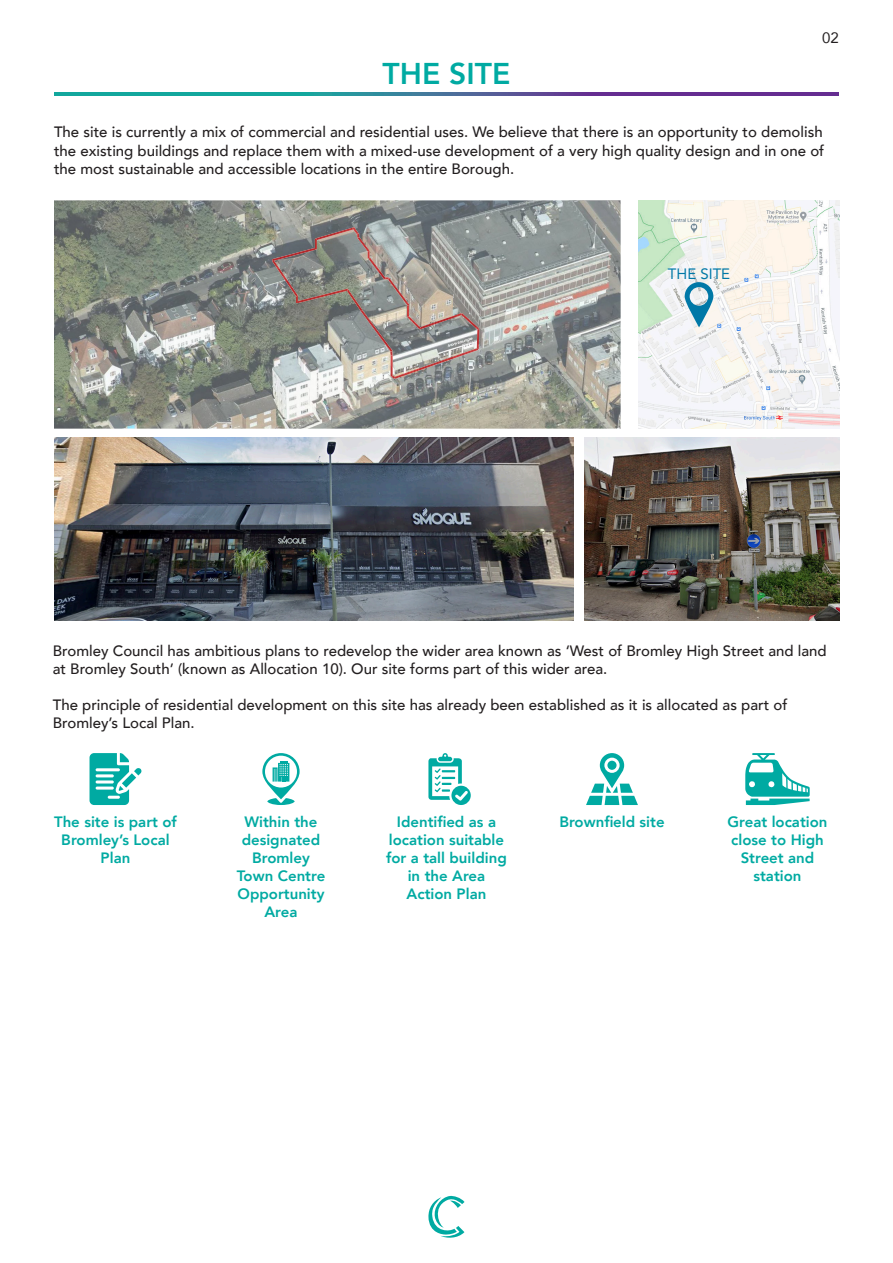
<style>
.page{position:relative;width:893px;height:1263px;background:#fff}
.page>*{position:absolute;margin:0;border:0;box-sizing:border-box;transform-origin:0 0}
.t1{font:800 30px "Avenir";color:#00aaa2}
.t2{font:500 15px/18px "Avenir";color:#231f20}
.t3{font:800 15px/18px "Avenir";color:#00aaa2;text-align:center}
.t4{font:15px "Avenir";color:#0078a7}
.Paragraph_Style_2{font:15px "Avenir";color:#231f20}
</style>
<div class="page">
<svg style="left:428px;top:1195px;width:36px;height:43px"></svg>
<svg style="left:54px;top:93px;width:785px;height:3px;background:#3f6b97"></svg>
<img style="left:54px;top:200px;width:567px;height:229px">
<img style="left:395px;top:348px;width:83px;height:31px">
<svg style="left:391px;top:375px;width:4px;height:4px"></svg>
<img style="left:391px;top:356px;width:2px;height:20px">
<svg style="left:390px;top:352px;width:3px;height:4px"></svg>
<img style="left:360px;top:310px;width:33px;height:42px">
<img style="left:477px;top:330px;width:2px;height:19px">
<img style="left:420px;top:313px;width:59px;height:17px">
<img style="left:407px;top:316px;width:14px;height:13px">
<svg style="left:407px;top:306px;width:2px;height:11px"></svg>
<img style="left:388px;top:278px;width:22px;height:28px">
<img style="left:368px;top:257px;width:18px;height:22px">
<svg style="left:368px;top:251px;width:2px;height:7px"></svg>
<img style="left:357px;top:237px;width:12px;height:15px">
<img style="left:316px;top:227px;width:38px;height:13px">
<svg style="left:353px;top:227px;width:6px;height:10px"></svg>
<img style="left:347px;top:289px;width:15px;height:22px">
<img style="left:298px;top:289px;width:50px;height:14px">
<svg style="left:296px;top:297px;width:2px;height:6px"></svg>
<img style="left:272px;top:261px;width:26px;height:36px">
<img style="left:272px;top:248px;width:44px;height:13px">
<svg style="left:315px;top:239px;width:2px;height:10px"></svg>
<img style="left:638px;top:200px;width:202px;height:229px">
<svg style="left:685px;top:282px;width:28px;height:45px"></svg>
<img style="left:54px;top:438px;width:520px;height:183px">
<img style="left:584px;top:438px;width:256px;height:183px">
<svg style="left:586px;top:753px;width:52px;height:52px"></svg>
<svg style="left:90px;top:753px;width:52px;height:52px"></svg>
<svg style="left:262px;top:753px;width:38px;height:52px"></svg>
<svg style="left:745px;top:753px;width:65px;height:52px"></svg>
<svg style="left:428px;top:753px;width:43px;height:52px"></svg>
<p class="t1" style="left:383px;top:50px;width:129px">THE SITE</p>
<p class="Paragraph_Style_2" style="left:822px;top:26px;width:18px">02</p>
<p class="t2" style="left:54px;top:122px;width:772px;text-align:justify">The site is currently a mix of commercial and residential uses. We believe that there is an opportunity to demolish the existing buildings and replace them with a mixed-use development of a very high quality design and in one of the most sustainable and accessible locations in the entire Borough.</p>
<p class="t4" style="left:668px;top:262px;width:64px">THE SITE</p>
<p class="t2" style="left:53px;top:640px;width:775px">Bromley Council has ambitious plans to redevelop the wider area known as ‘West of Bromley High Street and land at Bromley South’ (known as Allocation 10). Our site forms part of this wider area.</p>
<p class="t2" style="left:53px;top:694px;width:736px">The principle of residential development on this site has already been established as it is allocated as part of<br>Bromley’s Local Plan.</p>
<p class="t3" style="left:54px;top:813px;width:124px">The site is part of<br>Bromley’s Local<br>Plan</p>
<p class="t3" style="left:237px;top:813px;width:90px">Within the designated<br>Bromley<br>Town Centre<br>Opportunity<br>Area</p>
<p class="t3" style="left:386px;top:813px;width:122px">Identified as a location suitable for a tall building in the Area<br>Action Plan</p>
<p class="t3" style="left:559px;top:813px;width:107px">Brownfield site</p>
<p class="t3" style="left:727px;top:813px;width:102px">Great location close to High<br>Street and station</p>
</div>
